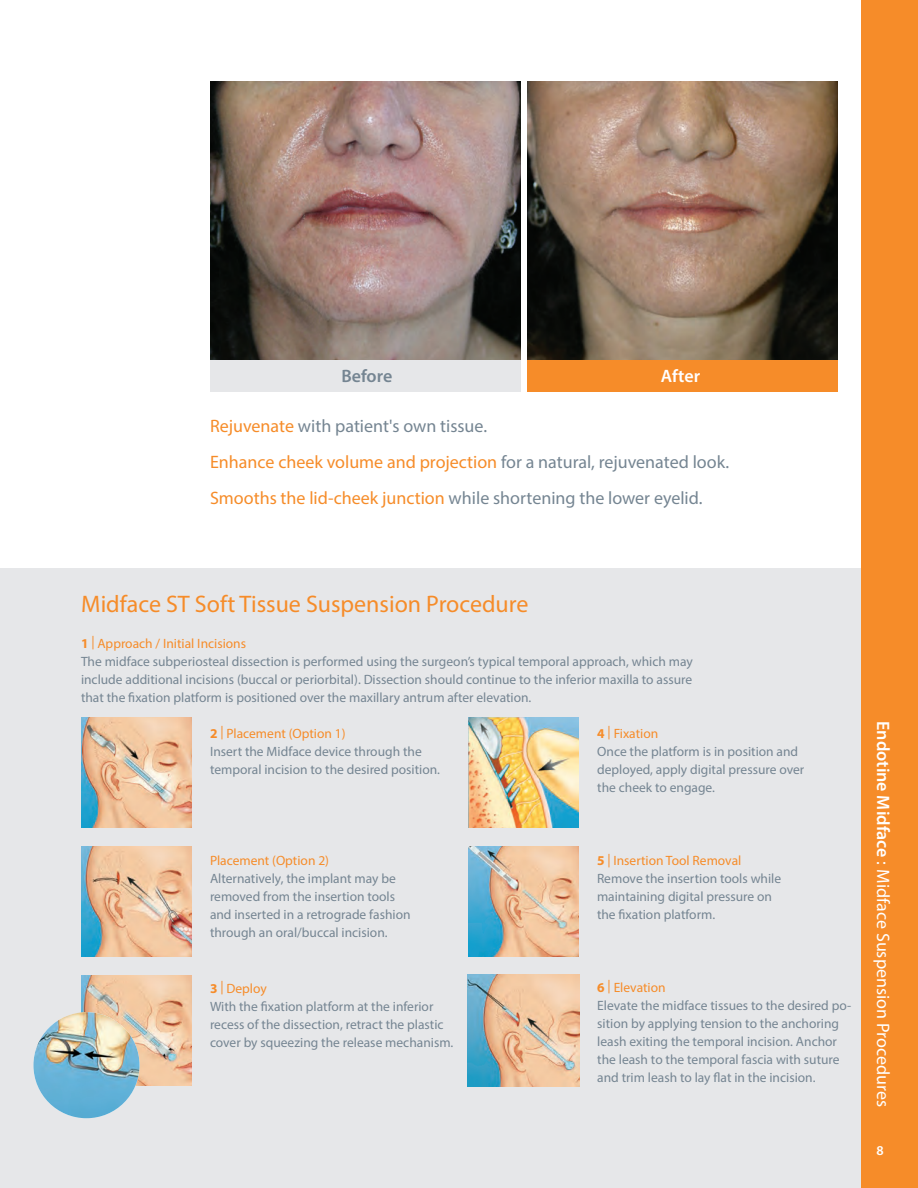
<style>
.page{position:relative;width:918px;height:1188px;background:#fff}
.page>*{position:absolute;margin:0;border:0;box-sizing:border-box;transform-origin:0 0}
.t1{font:24px "Myriad Pro";color:#f68c29}
.t2{font:18px/36px "Myriad Pro";color:#758592}
.t3{font:18px "Myriad Pro";color:#fff}
.t4{font:600 18px "Myriad Pro";color:#758592}
.t5{font:600 18px "Myriad Pro";letter-spacing:-.005em;color:#fff}
.t6{font:13.5px/18px "Myriad Pro";color:#758592}
.t7{font:13.5px "Myriad Pro";color:#f68c29}
.t8{font:600 13.5px "Myriad Pro";color:#fff}
.s1{color:#f68c29}
.s2{font-weight:700;color:#f68c29}
.s3{font-weight:600}
</style>
<div class="page">
<div style="left:0;top:568px;width:891px;height:620px;background:#e6e7e9"></div>
<img style="left:468px;top:846px;width:111px;height:111px">
<img style="left:468px;top:717px;width:111px;height:111px">
<img style="left:81px;top:975px;width:111px;height:111px">
<img style="left:81px;top:846px;width:111px;height:111px">
<img style="left:81px;top:717px;width:111px;height:111px">
<img style="left:468px;top:975px;width:111px;height:111px">
<img style="left:33px;top:1012px;width:107px;height:106px;border-radius:53px">
<div style="left:862px;top:0;width:56px;height:1188px;background:#f68c29"></div>
<img style="left:527px;top:81px;width:310px;height:279px">
<img style="left:210px;top:81px;width:311px;height:279px">
<div style="left:527px;top:360px;width:310px;height:32px;background:#f68c29"></div>
<div style="left:210px;top:360px;width:311px;height:32px;background:#e6e7e9"></div>
<h2 class="t4" style="left:341px;top:365px;width:52px">Before</h2>
<h2 class="t5" style="left:661px;top:365px;width:41px">After</h2>
<h2 class="t2" style="left:210px;top:408px;width:521px"><span class="s1">Rejuvenate</span> with patient's own tissue.<br><span class="s1">Enhance cheek volume and projection</span> for a natural, rejuvenated look.<br><span class="s1">Smooths the lid-cheek junction</span> while shortening the lower eyelid.</h2>
<h1 class="t1" style="left:81px;top:589px;width:449px">Midface ST Soft Tissue Suspension Procedure</h1>
<p class="t6" style="left:81px;top:634px;width:613px"><span class="s2">1</span> <span class="s1">| Approach / Initial Incisions<br></span>The midface subperiosteal dissection is performed using the surgeon’s typical temporal approach, which may include additional incisions (buccal or periorbital). Dissection should continue to the inferior maxilla to assure that the fixation platform is positioned over the maxillary antrum after elevation.</p>
<p class="t6" style="left:210px;top:724px;width:232px"><span class="s2">2</span> <span class="s1">| Placement (Option 1)<br></span>Insert the Midface device through the temporal incision to the desired position.</p>
<p class="t6" style="left:597px;top:724px;width:208px"><span class="s2">4</span> <span class="s1">| Fixation<br></span>Once the platform is in position and deployed, apply digital pressure over the cheek to engage.</p>
<p class="t7" style="left:210px;top:852px;width:121px">Placement (Option 2)</p>
<p class="t6" style="left:210px;top:869px;width:202px">Alternatively, the implant may be removed from the insertion tools and inserted in a retrograde fashion through an oral/buccal incision.</p>
<p class="t6" style="left:210px;top:979px;width:245px"><span class="s2">3</span> <span class="s1">| Deploy<br></span>With the fixation platform at the inferior recess of the dissection, retract the plastic cover by squeezing the release mechanism.</p>
<p class="t6" style="left:597px;top:851px;width:186px"><span class="s2">5</span> <span class="s1">| Insertion Tool Removal<br></span>Remove the insertion tools while maintaining digital pressure on the fixation platform.</p>
<p class="t6" style="left:597px;top:978px;width:255px"><span class="s2">6</span> <span class="s1">| Elevation<br></span>Elevate the midface tissues to the desired po&shy;sition by applying tension to the anchoring leash exiting the temporal incision. Anchor the leash to the temporal fascia with suture and trim leash to lay flat in the incision.</p>
<h2 class="t3" style="left:894px;top:721px;width:387px;rotate:90deg"><span class="s3">Endotine Midface</span> : Midface Suspension Procedures</h2>
<p class="t8" style="left:877px;top:1142px;width:9px">8</p>
</div>
